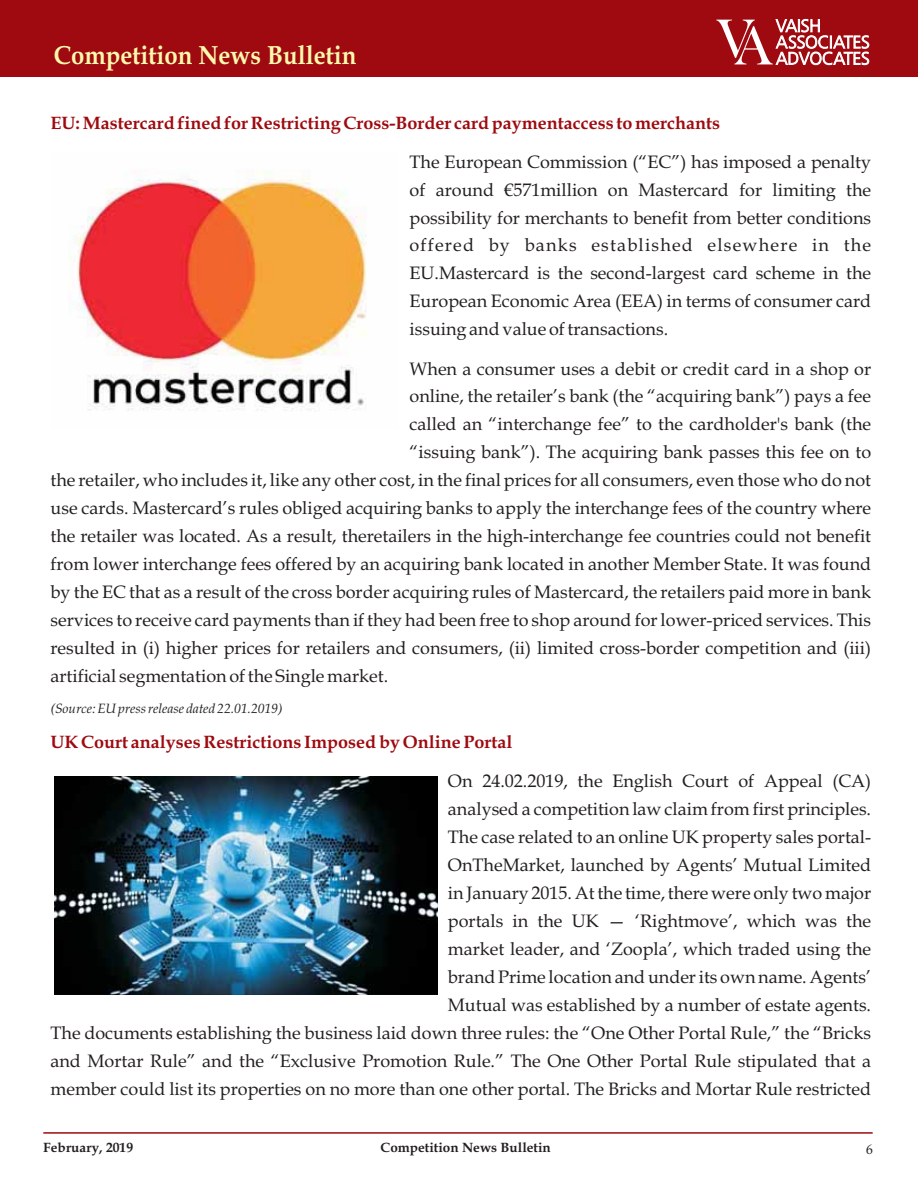
<style>
.page{position:relative;width:918px;height:1188px;background:#fff}
.page>*{position:absolute;margin:0;border:0;box-sizing:border-box;transform-origin:0 0}
.t1{font:700 26.25px "Book Antiqua";color:#fff9ae;scale:.91 1}
.t2{font:18px/27.9px "Book Antiqua";color:#231f20;text-align:justify}
.t3{font:700 18px "Book Antiqua";color:#9e0a0f}
.t4{font:italic 13.5px "Book Antiqua";color:#231f20}
.t5{font:700 13.5px "Book Antiqua";color:#231f20}
.t6{font:13.5px "Book Antiqua";color:#231f20}
</style>
<div class="page">
<div style="left:0;top:0;width:918px;height:77px;background:#9e0a0f"></div>
<hr style="left:43px;top:1132px;width:830px;height:2px;background:#9e0a0f">
<svg style="left:716px;top:19px;width:153px;height:46px"></svg>
<img style="left:69px;top:171px;width:298px;height:240px">
<img style="left:54px;top:776px;width:383px;height:218px">
<h1 class="t1" style="left:54px;top:45px;width:334px">Competition News Bulletin</h1>
<p class="t3" style="left:51px;top:116px;width:671px">EU: Mastercard fined for Restricting Cross-Border card paymentaccess to merchants</p>
<p class="t2" style="left:410px;top:150px;width:463px">The European Commission (“EC”) has imposed a penalty of around €571million on Mastercard for limiting the possibility for merchants to benefit from better conditions offered by banks established elsewhere in the EU.Mastercard is the second-largest card scheme in the European Economic Area (EEA) in terms of consumer card issuing and value of transactions.</p>
<p class="t2" style="left:410px;top:357px;width:463px">When a consumer uses a debit or credit card in a shop or</p>
<p class="t2" style="left:410px;top:385px;width:463px">online, the retailer’s bank (the “acquiring bank”) pays a fee</p>
<p class="t2" style="left:410px;top:412px;width:463px">called an “interchange fee” to the cardholder's bank (the</p>
<p class="t2" style="left:410px;top:440px;width:463px">“issuing bank”). The acquiring bank passes this fee on to</p>
<p class="t2" style="left:51px;top:468px;width:822px">the retailer, who includes it, like any other cost, in the final prices for all consumers, even those who do not</p>
<p class="t2" style="left:51px;top:496px;width:822px">use cards. Mastercard’s rules obliged acquiring banks to apply the interchange fees of the country where</p>
<p class="t2" style="left:51px;top:524px;width:822px">the retailer was located. As a result, theretailers in the high-interchange fee countries could not benefit</p>
<p class="t2" style="left:51px;top:552px;width:822px">from lower interchange fees offered by an acquiring bank located in another Member State. It was found</p>
<p class="t2" style="left:51px;top:580px;width:822px">by the EC that as a result of the cross border acquiring rules of Mastercard, the retailers paid more in bank</p>
<p class="t2" style="left:51px;top:608px;width:822px">services to receive card payments than if they had been free to shop around for lower-priced services. This</p>
<p class="t2" style="left:51px;top:636px;width:822px">resulted in (i) higher prices for retailers and consumers, (ii) limited cross-border competition and (iii)</p>
<p class="t2" style="left:51px;top:664px;width:339px">artificial segmentation of the Single market.</p>
<p class="t4" style="left:51px;top:703px;width:234px">(Source: EU press release dated 22.01.2019)</p>
<p class="t3" style="left:51px;top:735px;width:463px">UK Court analyses Restrictions Imposed by Online Portal</p>
<p class="t2" style="left:50px;top:769px;width:822px;text-align:right">On 24.02.2019, the English Court of Appeal (CA)<br>analysed a competition law claim from first principles.<br>The case related to an online UK property sales portal-<br>OnTheMarket, launched by Agents’ Mutual Limited<br>in January 2015. At the time, there were only two major<br>portals in the UK — ‘Rightmove’, which was the<br>market leader, and ‘Zoopla’, which traded using the<br>brand Prime location and under its own name. Agents’<br>Mutual was established by a number of estate agents.<br>The documents establishing the business laid down three rules: the “One Other Portal Rule,” the “Bricks and Mortar Rule” and the “Exclusive Promotion Rule.” The One Other Portal Rule stipulated that a member could list its properties on no more than one other portal. The Bricks and Mortar Rule restricted</p>
<p class="t5" style="left:43px;top:1142px;width:91px">February, 2019</p>
<p class="t5" style="left:381px;top:1142px;width:172px">Competition News Bulletin</p>
<p class="t6" style="left:866px;top:1145px;width:8px">6</p>
</div>
